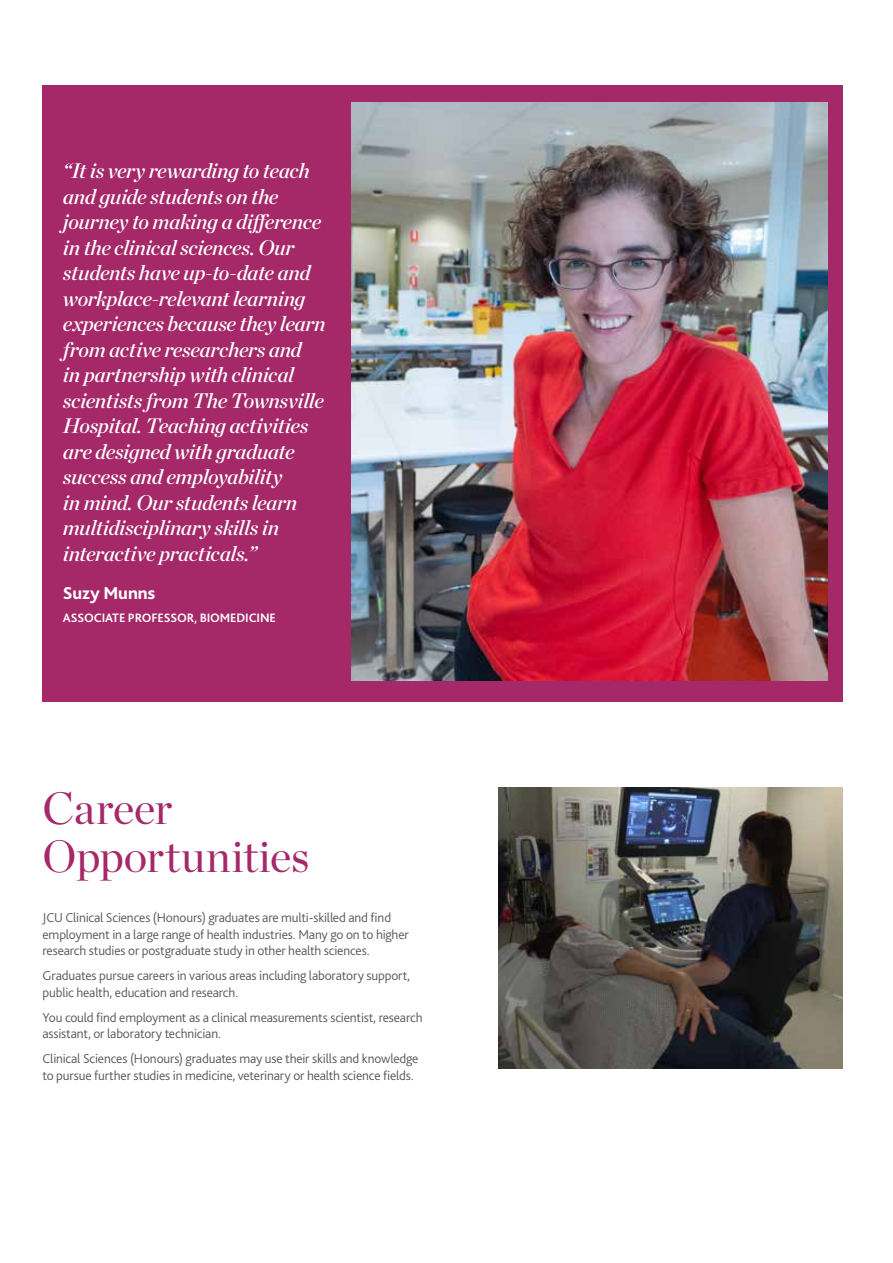
<style>
.page{position:relative;width:893px;height:1263px;background:#fff}
.page>*{position:absolute;margin:0;border:0;box-sizing:border-box;transform-origin:0 0}
.H1_heading{font:45px/48px "Chronicle Display";letter-spacing:-.005em;color:#a52869}
.b_-_Quote_-_Large{font:italic 21px/25.5px "Chronicle Display Semi";letter-spacing:-.02em;color:#fff}
.b_-_Quote_name_12_14{font:800 18px "Bliss 2";letter-spacing:-.005em;color:#fff}
.Body_copy{font:300 13.5px/16.5px "Bliss 2";letter-spacing:-.01em;color:#57585a}
.b_-_Quote_study_area{font:700 12.75px "Bliss 2";letter-spacing:-.01em;color:#fff}
</style>
<div class="page">
<img style="left:498px;top:788px;width:345px;height:280px">
<div style="left:43px;top:85px;width:800px;height:617px;background:#a52869"></div>
<img style="left:351px;top:103px;width:476px;height:577px">
<p class="b_-_Quote_-_Large" style="left:63px;top:157px;width:264px">“It is very rewarding to teach and guide students on the journey to making a difference in the clinical sciences. Our students have up-to-date and workplace-relevant learning experiences because they learn from active researchers and<br>in partnership with clinical scientists from The Townsville<br>Hospital. Teaching activities are designed with graduate success and employability<br>in mind. Our students learn multidisciplinary skills in interactive practicals.”</p>
<p class="b_-_Quote_name_12_14" style="left:63px;top:582px;width:94px">Suzy Munns</p>
<p class="b_-_Quote_study_area" style="left:63px;top:610px;width:215px">ASSOCIATE PROFESSOR, BIOMEDICINE</p>
<h1 class="H1_heading" style="left:42px;top:781px;width:268px">Career<br>Opportunities</h1>
<p class="Body_copy" style="left:43px;top:909px;width:368px">JCU Clinical Sciences (Honours) graduates are multi-skilled and find employment in a large range of health industries. Many go on to higher research studies or postgraduate study in other health sciences.</p>
<p class="Body_copy" style="left:43px;top:967px;width:369px">Graduates pursue careers in various areas including laboratory support, public health, education and research.</p>
<p class="Body_copy" style="left:43px;top:1009px;width:382px">You could find employment as a clinical measurements scientist, research assistant, or laboratory technician.</p>
<p class="Body_copy" style="left:43px;top:1050px;width:377px">Clinical Sciences (Honours) graduates may use their skills and knowledge to pursue further studies in medicine, veterinary or health science fields.</p>
</div>
